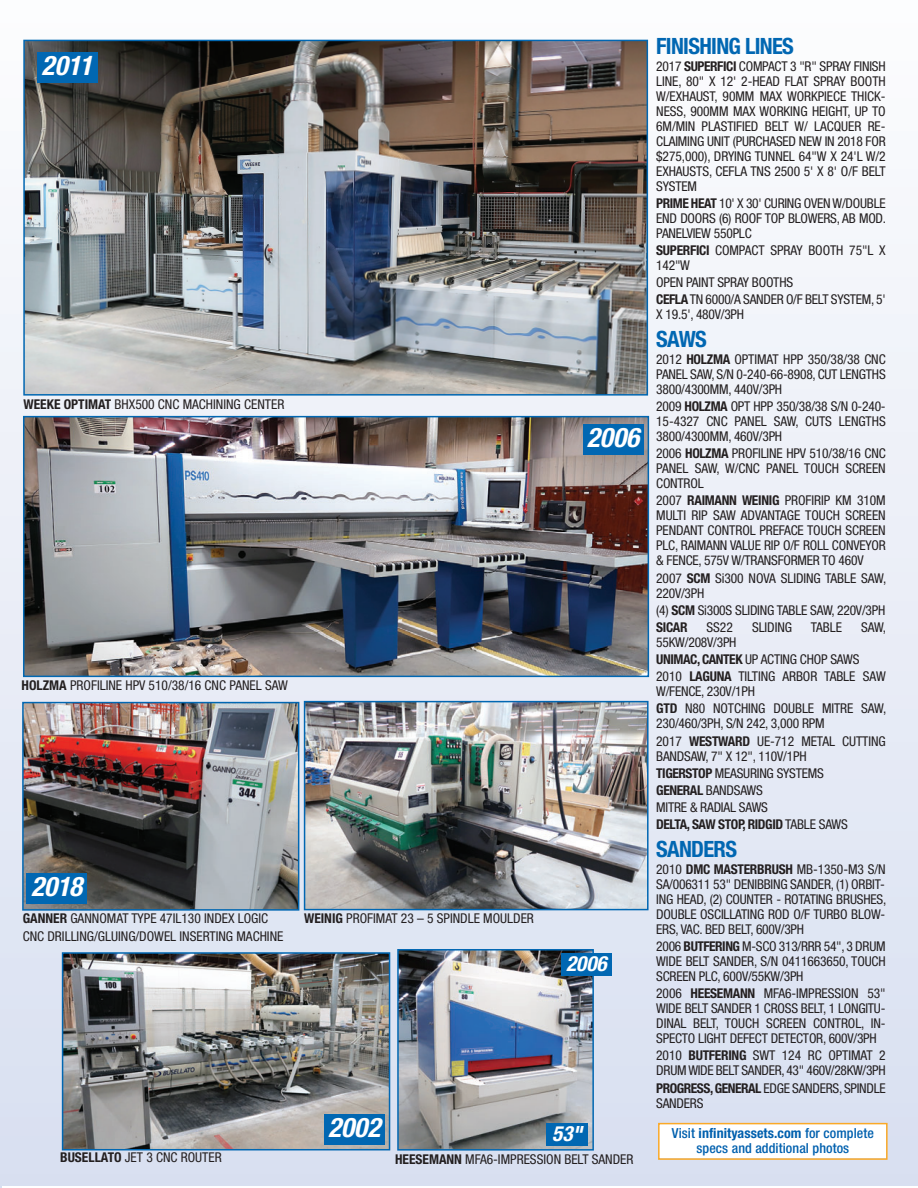
<style>
.page{position:relative;width:918px;height:1188px;background:#fff}
.page>*{position:absolute;margin:0;border:0;box-sizing:border-box;transform-origin:0 0}
.t1{font:italic 700 condensed 27px "Helvetica Neue";color:#fff}
.t2{font:700 condensed 22.5px "Helvetica Neue";letter-spacing:-.03em;color:#0167b2}
.t3{font:italic 700 condensed 21px "Helvetica Neue";color:#fff}
.t4{font:500 condensed 13.8px/15px "Helvetica Neue";letter-spacing:.005em;color:#0160ae;text-align:center}
.t5{font:condensed 13.5px/15px "Helvetica Neue";letter-spacing:-.015em;color:#231f20}
.s1{font-weight:700}
</style>
<div class="page">
<div style="left:0;top:0;width:918px;height:1186px;background:linear-gradient(to bottom,#fcfdfe,#d7dff0)"></div>
<div style="left:660px;top:1124px;width:226px;height:34px;background:#fff"></div>
<div style="left:658px;top:1123px;width:230px;height:37px;border:2px solid #faa928"></div>
<img style="left:26px;top:43px;width:619px;height:350px">
<div style="left:23px;top:40px;width:625px;height:356px;border:2px solid #0167b2"></div>
<img style="left:25px;top:705px;width:271px;height:203px">
<div style="left:22px;top:702px;width:277px;height:209px;border:2px solid #0167b2"></div>
<img style="left:307px;top:704px;width:339px;height:203px">
<div style="left:304px;top:701px;width:345px;height:209px;border:2px solid #0167b2"></div>
<img style="left:400px;top:952px;width:191px;height:196px">
<div style="left:397px;top:949px;width:197px;height:202px;border:2px solid #0167b2"></div>
<img style="left:65px;top:955px;width:322px;height:192px">
<div style="left:62px;top:952px;width:328px;height:198px;border:2px solid #0167b2"></div>
<img style="left:26px;top:419px;width:620px;height:255px">
<div style="left:23px;top:416px;width:626px;height:261px;border:2px solid #0167b2"></div>
<div style="left:37px;top:52px;width:61px;height:31px;background:#0167b2"></div>
<div style="left:583px;top:424px;width:61px;height:31px;background:#0167b2"></div>
<div style="left:26px;top:873px;width:61px;height:30px;background:#0167b2"></div>
<div style="left:324px;top:1114px;width:61px;height:31px;background:#0167b2"></div>
<div style="left:561px;top:954px;width:51px;height:22px;background:#0167b2"></div>
<div style="left:547px;top:1124px;width:41px;height:22px;background:#0167b2"></div>
<h1 class="t1" style="left:42px;top:56px;width:58px">2011</h1>
<p class="t5" style="left:24px;top:398px;width:262px"><span class="s1">WEEKE OPTIMAT</span> BHX500 CNC MACHINING CENTER</p>
<h1 class="t1" style="left:587px;top:428px;width:59px">2006</h1>
<p class="t5" style="left:22px;top:679px;width:268px"><span class="s1">HOLZMA</span> PROFILINE HPV 510/38/16 CNC PANEL SAW</p>
<h1 class="t1" style="left:31px;top:877px;width:58px">2018</h1>
<p class="t5" style="left:23px;top:911px;width:262px;line-height:18px"><span class="s1">GANNER</span> GANNOMAT TYPE 47IL130 INDEX LOGIC<br>CNC DRILLING/GLUING/DOWEL INSERTING MACHINE</p>
<p class="t5" style="left:304px;top:912px;width:231px"><span class="s1">WEINIG</span> PROFIMAT 23 – 5 SPINDLE MOULDER</p>
<h3 class="t3" style="left:566px;top:956px;width:46px">2006</h3>
<h1 class="t1" style="left:328px;top:1118px;width:59px">2002</h1>
<h3 class="t3" style="left:552px;top:1126px;width:36px">53"</h3>
<p class="t5" style="left:60px;top:1151px;width:163px"><span class="s1">BUSELLATO</span> JET 3 CNC ROUTER</p>
<p class="t5" style="left:395px;top:1153px;width:240px"><span class="s1">HEESEMANN</span> MFA6-IMPRESSION BELT SANDER</p>
<h2 class="t2" style="left:656px;top:38px;width:139px">FINISHING LINES</h2>
<p class="t5" style="left:656px;top:60px;width:231px;text-align:justify">2017 <span class="s1">SUPERFICI</span> COMPACT 3 "R" SPRAY FINISH LINE, 80" X 12' 2-HEAD FLAT SPRAY BOOTH W/EXHAUST, 90MM MAX WORKPIECE THICK-NESS, 900MM MAX WORKING HEIGHT, UP TO 6M/MIN PLASTIFIED BELT W/ LACQUER RE-CLAIMING UNIT (PURCHASED NEW IN 2018 FOR $275,000), DRYING TUNNEL 64"W X 24'L W/2<br>EXHAUSTS, CEFLA TNS 2500 5' X 8' O/F BELT SYSTEM</p>
<p class="t5" style="left:656px;top:197px;width:231px;text-align:justify"><span class="s1">PRIME HEAT</span> 10' X 30' CURING OVEN W/DOUBLE END DOORS (6) ROOF TOP BLOWERS, AB MOD.<br>PANELVIEW 550PLC</p>
<p class="t5" style="left:656px;top:244px;width:231px"><span class="s1">SUPERFICI</span> COMPACT SPRAY BOOTH 75"L X<br>142"W</p>
<p class="t5" style="left:656px;top:275px;width:231px;line-height:17.1px">OPEN PAINT SPRAY BOOTHS<br><span class="s1">CEFLA</span>TN 6000/A SANDER O/F BELT SYSTEM, 5'</p>
<p class="t5" style="left:656px;top:308px;width:89px">X 19.5', 480V/3PH</p>
<h2 class="t2" style="left:656px;top:331px;width:52px">SAWS</h2>
<p class="t5" style="left:656px;top:353px;width:231px;text-align:justify">2012 <span class="s1">HOLZMA</span> OPTIMAT HPP 350/38/38 CNC PANEL SAW, S/N 0-240-66-8908, CUT LENGTHS 3800/4300MM, 440V/3PH</p>
<p class="t5" style="left:656px;top:400px;width:231px;text-align:justify">2009 <span class="s1">HOLZMA</span> OPT HPP 350/38/38 S/N 0-240- 15-4327 CNC PANEL SAW, CUTS LENGTHS 3800/4300MM, 460V/3PH</p>
<p class="t5" style="left:656px;top:447px;width:231px;text-align:justify">2006 <span class="s1">HOLZMA</span> PROFILINE HPV 510/38/16 CNC PANEL SAW, W/CNC PANEL TOUCH SCREEN CONTROL</p>
<p class="t5" style="left:656px;top:494px;width:231px;text-align:justify">2007 <span class="s1">RAIMANN WEINIG</span> PROFIRIP KM 310M MULTI RIP SAW ADVANTAGE TOUCH SCREEN PENDANT CONTROL PREFACE TOUCH SCREEN PLC, RAIMANN VALUE RIP O/F ROLL CONVEYOR &amp; FENCE, 575V W/TRANSFORMER TO 460V</p>
<p class="t5" style="left:656px;top:572px;width:232px">2007 <span class="s1">SCM</span> Si300 NOVA SLIDING TABLE SAW,<br>220V/3PH</p>
<p class="t5" style="left:656px;top:603px;width:231px;line-height:17.1px">(4) <span class="s1">SCM</span> Si300S SLIDING TABLE SAW, 220V/3PH<br><span class="s1">SICAR</span></p>
<p class="t5" style="left:707px;top:621px;width:28px">SS22</p>
<p class="t5" style="left:752px;top:621px;width:42px">SLIDING</p>
<p class="t5" style="left:811px;top:621px;width:33px">TABLE</p>
<p class="t5" style="left:861px;top:621px;width:27px">SAW,</p>
<p class="t5" style="left:656px;top:635px;width:231px;line-height:17.1px">55KW/208V/3PH<br><span class="s1">UNIMAC, CANTEK</span> UP ACTING CHOP SAWS<br>2010 <span class="s1">LAGUNA</span> TILTING ARBOR TABLE SAW</p>
<p class="t5" style="left:656px;top:684px;width:232px;line-height:17.1px">W/FENCE, 230V/1PH<br><span class="s1">GTD</span> N80 NOTCHING DOUBLE MITRE SAW,</p>
<p class="t5" style="left:656px;top:716px;width:231px;line-height:17.1px">230/460/3PH, S/N 242, 3,000 RPM<br>2017 <span class="s1">WESTWARD</span> UE-712 METAL CUTTING</p>
<p class="t5" style="left:656px;top:748px;width:193px;line-height:17.1px">BANDSAW, 7" X 12", 110V/1PH<br><span class="s1">TIGERSTOP</span> MEASURING SYSTEMS<br><span class="s1">GENERAL</span> BANDSAWS<br>MITRE &amp; RADIAL SAWS<br><span class="s1">DELTA, SAW STOP, RIDGID</span> TABLE SAWS</p>
<h2 class="t2" style="left:656px;top:841px;width:82px">SANDERS</h2>
<p class="t5" style="left:656px;top:863px;width:232px;text-align:justify">2010 <span class="s1">DMC MASTERBRUSH</span> MB-1350-M3 S/N SA/006311 53" DENIBBING SANDER, (1) ORBIT-ING HEAD, (2) COUNTER - ROTATING BRUSHES, DOUBLE OSCILLATING ROD O/F TURBO BLOW-ERS, VAC. BED BELT, 600V/3PH</p>
<p class="t5" style="left:656px;top:940px;width:231px;text-align:justify">2006 <span class="s1">BUTFERING</span> M-SCO 313/RRR 54", 3 DRUM WIDE BELT SANDER, S/N 0411663650, TOUCH SCREEN PLC, 600V/55KW/3PH</p>
<p class="t5" style="left:656px;top:987px;width:231px;text-align:justify">2006 <span class="s1">HEESEMANN</span> MFA6-IMPRESSION 53" WIDE BELT SANDER 1 CROSS BELT, 1 LONGITU-DINAL BELT, TOUCH SCREEN CONTROL, IN-SPECTO LIGHT DEFECT DETECTOR, 600V/3PH</p>
<p class="t5" style="left:656px;top:1049px;width:231px">2010 <span class="s1">BUTFERING</span> SWT 124 RC OPTIMAT 2<br>DRUM WIDE BELT SANDER, 43" 460V/28KW/3PH</p>
<p class="t5" style="left:656px;top:1081px;width:231px"><span class="s1">PROGRESS, GENERAL</span> EDGE SANDERS, SPINDLE<br>SANDERS</p>
<p class="t4" style="left:672px;top:1126px;width:204px">Visit <span class="s1">infinityassets.com</span> for complete specs and additional photos</p>
</div>
